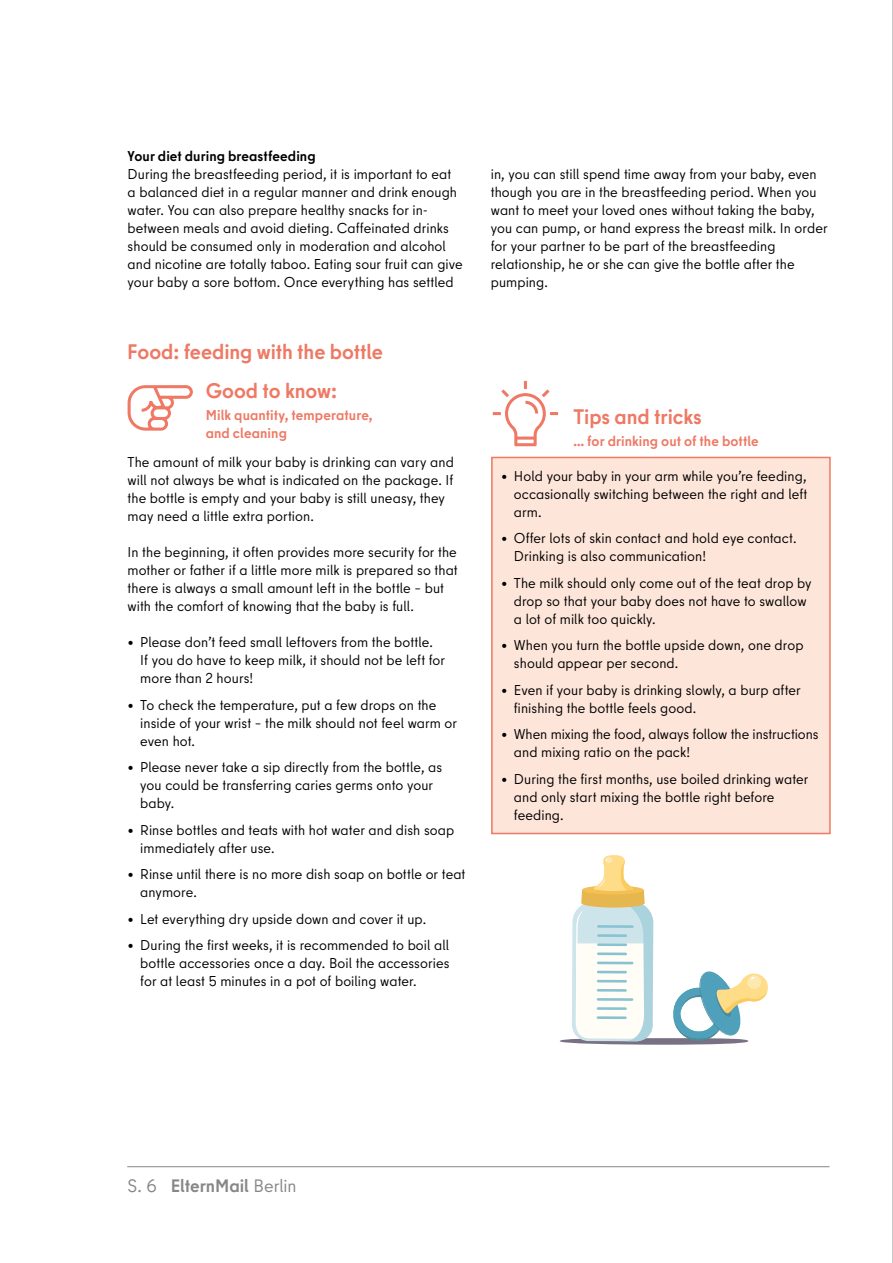
<style>
.page{position:relative;width:893px;height:1263px;background:#fff}
.page>*{position:absolute;margin:0;border:0;box-sizing:border-box;transform-origin:0 0}
.t1{font:700 21px "Berlin Type";letter-spacing:-.005em;color:#ee7964}
.t2{font:700 18px "Berlin Type";letter-spacing:-.005em;color:#878787}
.t3{font:14.25px/18px "Berlin Type";letter-spacing:.005em;color:#000}
.t4{font:700 14.25px/18px "Berlin Type";letter-spacing:.005em;color:#ee7964}
.t5{font:700 14.25px "Berlin Type";letter-spacing:.005em;color:#000}
.s1{font-weight:400}
</style>
<div class="page">
<hr style="left:128px;top:1166px;width:701px;height:1px;background:#878787">
<div style="left:492px;top:457px;width:338px;height:376px;background:#fde5da"></div>
<div style="left:491px;top:457px;width:340px;height:377px;border:2px solid #ee7964"></div>
<svg style="left:493px;top:381px;width:65px;height:65px"></svg>
<svg style="left:128px;top:385px;width:65px;height:46px"></svg>
<svg style="left:560px;top:855px;width:208px;height:190px"></svg>
<hr style="left:892px;top:0;width:1px;height:1263px;background:#959490">
<p class="t5" style="left:128px;top:147px;width:190px">Your diet during breastfeeding</p>
<p class="t3" style="left:128px;top:165px;width:337px">During the breastfeeding period, it is important to eat a balanced diet in a regular manner and drink enough water. You can also prepare healthy snacks for in&shy;between meals and avoid dieting. Caffeinated drinks should be consumed only in moderation and alcohol and nicotine are totally taboo. Eating sour fruit can give your baby a sore bottom. Once everything has settled</p>
<p class="t3" style="left:491px;top:165px;width:338px">in, you can still spend time away from your baby, even though you are in the breastfeeding period. When you want to meet your loved ones without taking the baby, you can pump, or hand express the breast milk. In order for your partner to be part of the breastfeeding relationship, he or she can give the bottle after the pumping.</p>
<h1 class="t1" style="left:127px;top:339px;width:257px">Food: feeding with the bottle</h1>
<h1 class="t1" style="left:206px;top:377px;width:133px">Good to know:</h1>
<p class="t4" style="left:206px;top:406px;width:168px">Milk quantity, temperature, and cleaning</p>
<p class="t3" style="left:128px;top:453px;width:328px">The amount of milk your baby is drinking can vary and will not always be what is indicated on the package. If the bottle is empty and your baby is still uneasy, they may need a little extra portion.</p>
<p class="t3" style="left:128px;top:543px;width:332px">In the beginning, it often provides more security for the mother or father if a little more milk is prepared so that there is always a small amount left in the bottle – but with the comfort of knowing that the baby is full.</p>
<p class="t3" style="left:140px;top:633px;width:306px;text-indent:-13px">• Please don’t feed small leftovers from the bottle.<br>If you do have to keep milk, it should not be left for more than 2 hours!</p>
<p class="t3" style="left:140px;top:696px;width:318px;text-indent:-13px">• To check the temperature, put a few drops on the inside of your wrist – the milk should not feel warm or even hot.</p>
<p class="t3" style="left:140px;top:758px;width:303px;text-indent:-13px">• Please never take a sip directly from the bottle, as you could be transferring caries germs onto your baby.</p>
<p class="t3" style="left:140px;top:821px;width:315px;text-indent:-13px">• Rinse bottles and teats with hot water and dish soap immediately after use.</p>
<p class="t3" style="left:140px;top:865px;width:327px;text-indent:-13px">• Rinse until there is no more dish soap on bottle or teat anymore.</p>
<p class="t3" style="left:128px;top:910px;width:300px">• Let everything dry upside down and cover it up.</p>
<p class="t3" style="left:140px;top:936px;width:311px;text-align:justify;text-indent:-13px">• During the first weeks, it is recommended to boil all bottle accessories once a day. Boil the accessories for at least 5 minutes in a pot of boiling water.</p>
<h1 class="t1" style="left:573px;top:403px;width:130px">Tips and tricks</h1>
<p class="t4" style="left:573px;top:432px;width:187px">… for drinking out of the bottle</p>
<p class="t3" style="left:514px;top:467px;width:295px;text-align:justify;text-indent:-13px">• Hold your baby in your arm while you’re feeding, occasionally switching between the right and left arm.</p>
<p class="t3" style="left:514px;top:530px;width:284px;text-indent:-13px">• Offer lots of skin contact and hold eye contact.<br>Drinking is also communication!</p>
<p class="t3" style="left:514px;top:574px;width:299px;text-indent:-13px">• The milk should only come out of the teat drop by drop so that your baby does not have to swallow a lot of milk too quickly.</p>
<p class="t3" style="left:514px;top:637px;width:291px;text-indent:-13px">• When you turn the bottle upside down, one drop should appear per second.</p>
<p class="t3" style="left:514px;top:681px;width:288px;text-indent:-13px">• Even if your baby is drinking slowly, a burp after finishing the bottle feels good.</p>
<p class="t3" style="left:514px;top:726px;width:306px;text-indent:-13px">• When mixing the food, always follow the instructions and mixing ratio on the pack!</p>
<p class="t3" style="left:514px;top:770px;width:296px;text-indent:-13px">• During the first months, use boiled drinking water and only start mixing the bottle right before feeding.</p>
<p class="t2" style="left:128px;top:1174px;width:170px"><span class="s1">S. 6</span> ElternMail <span class="s1">Berlin</span></p>
</div>
